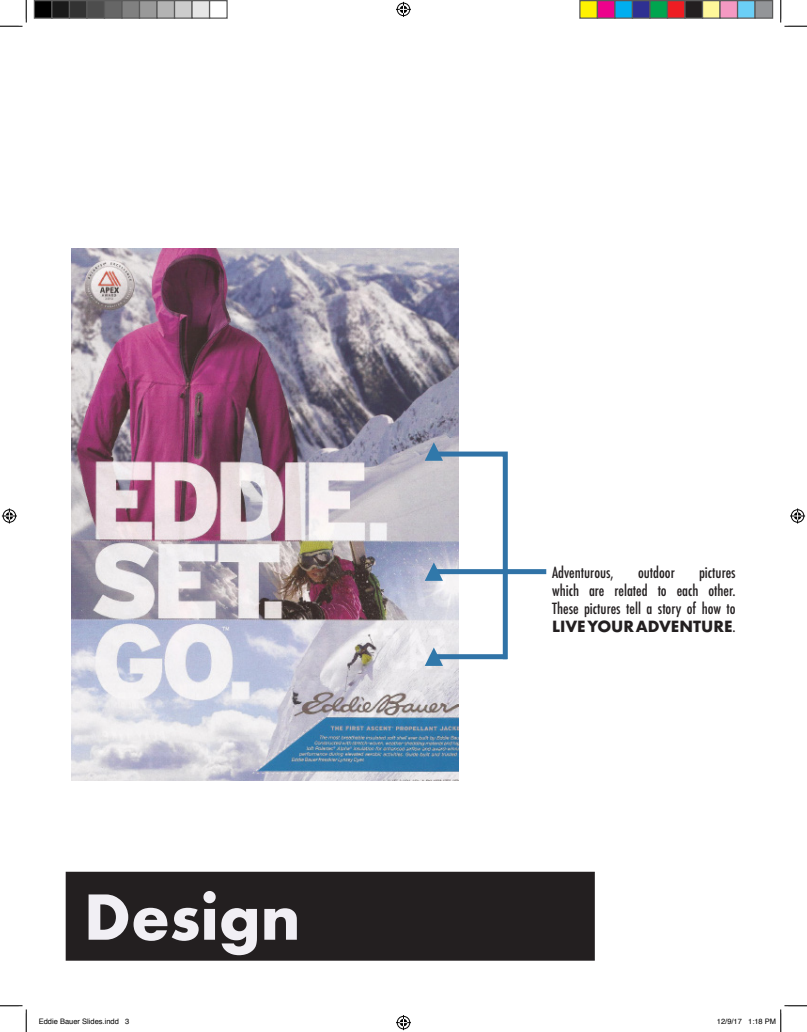
<style>
.page{position:relative;width:807px;height:1032px;background:#fff}
.page>*{position:absolute;margin:0;border:0;box-sizing:border-box;transform-origin:0 0}
.t1{font:700 60px "Futura";color:#f1eff4}
.t2{font:500 condensed 15px/18px "Futura";color:#231f20;text-align:right}
.t3{font:7.5px "Helvetica";color:#000}
.s1{font-weight:700;font-stretch:normal}
</style>
<div class="page">
<img style="left:71px;top:248px;width:387px;height:532px">
<div style="left:66px;top:872px;width:528px;height:87px;background:#231f20"></div>
<div style="left:66px;top:871px;width:528px;height:89px;border:1px solid #231f20"></div>
<div style="left:433px;top:569px;width:113px;height:5px;background:#3073a7"></div>
<svg style="left:424px;top:442px;width:86px;height:223px"></svg>
<svg style="left:0;top:0;width:27px;height:27px"></svg>
<svg style="left:0;top:1005px;width:27px;height:26px"></svg>
<svg style="left:780px;top:0;width:26px;height:27px"></svg>
<svg style="left:396px;top:2px;width:15px;height:15px"></svg>
<svg style="left:396px;top:1015px;width:15px;height:14px"></svg>
<svg style="left:2px;top:508px;width:15px;height:15px"></svg>
<svg style="left:790px;top:508px;width:14px;height:15px"></svg>
<div style="left:34px;top:1px;width:18px;height:17px;background:#000"></div>
<div style="left:34px;top:0;width:18px;height:19px;border:1px solid #595959"></div>
<div style="left:52px;top:1px;width:17px;height:17px;background:#1a1a1a"></div>
<div style="left:51px;top:0;width:19px;height:19px;border:1px solid #595959"></div>
<div style="left:69px;top:1px;width:18px;height:17px;background:#333"></div>
<div style="left:69px;top:0;width:19px;height:19px;border:1px solid #595959"></div>
<div style="left:87px;top:1px;width:17px;height:17px;background:#4d4d4d"></div>
<div style="left:86px;top:0;width:19px;height:19px;border:1px solid #595959"></div>
<div style="left:104px;top:1px;width:18px;height:17px;background:#666"></div>
<div style="left:104px;top:0;width:18px;height:19px;border:1px solid #595959"></div>
<div style="left:122px;top:1px;width:17px;height:17px;background:#808080"></div>
<div style="left:121px;top:0;width:19px;height:19px;border:1px solid #595959"></div>
<div style="left:139px;top:1px;width:18px;height:17px;background:#999"></div>
<div style="left:139px;top:0;width:19px;height:19px;border:1px solid #595959"></div>
<div style="left:157px;top:1px;width:17px;height:17px;background:#b3b3b3"></div>
<div style="left:156px;top:0;width:19px;height:19px;border:1px solid #595959"></div>
<div style="left:174px;top:1px;width:18px;height:17px;background:#ccc"></div>
<div style="left:174px;top:0;width:18px;height:19px;border:1px solid #595959"></div>
<div style="left:192px;top:1px;width:17px;height:17px;background:#e6e6e6"></div>
<div style="left:191px;top:0;width:19px;height:19px;border:1px solid #595959"></div>
<div style="left:209px;top:0;width:19px;height:19px;border:1px solid #595959"></div>
<div style="left:579px;top:1px;width:18px;height:17px;background:#fff101"></div>
<div style="left:579px;top:0;width:19px;height:19px;border:1px solid #595959"></div>
<div style="left:597px;top:1px;width:17px;height:17px;background:#ed028c"></div>
<div style="left:596px;top:0;width:19px;height:19px;border:1px solid #595959"></div>
<div style="left:614px;top:1px;width:18px;height:17px;background:#00aeef"></div>
<div style="left:614px;top:0;width:18px;height:19px;border:1px solid #595959"></div>
<div style="left:632px;top:1px;width:17px;height:17px;background:#2e3092"></div>
<div style="left:631px;top:0;width:19px;height:19px;border:1px solid #595959"></div>
<div style="left:649px;top:1px;width:18px;height:17px;background:#00a54f"></div>
<div style="left:649px;top:0;width:19px;height:19px;border:1px solid #595959"></div>
<div style="left:667px;top:1px;width:17px;height:17px;background:#ee1d23"></div>
<div style="left:666px;top:0;width:19px;height:19px;border:1px solid #595959"></div>
<div style="left:684px;top:1px;width:18px;height:17px;background:#231f20"></div>
<div style="left:684px;top:0;width:18px;height:19px;border:1px solid #595959"></div>
<div style="left:702px;top:1px;width:17px;height:17px;background:#fff79a"></div>
<div style="left:701px;top:0;width:19px;height:19px;border:1px solid #595959"></div>
<div style="left:719px;top:1px;width:18px;height:17px;background:#f499c2"></div>
<div style="left:719px;top:0;width:19px;height:19px;border:1px solid #595959"></div>
<div style="left:737px;top:1px;width:17px;height:17px;background:#6bcff6"></div>
<div style="left:736px;top:0;width:19px;height:19px;border:1px solid #595959"></div>
<div style="left:754px;top:1px;width:18px;height:17px;background:#939598"></div>
<div style="left:754px;top:0;width:18px;height:19px;border:1px solid #595959"></div>
<svg style="left:780px;top:1005px;width:26px;height:26px"></svg>
<p class="t1" style="left:84px;top:873px;width:218px">Design</p>
<p class="t2" style="left:552px;top:564px;width:63px">Adventurous,</p>
<p class="t2" style="left:637px;top:564px;width:38px">outdoor</p>
<p class="t2" style="left:552px;top:564px;width:185px">pictures<br>which are related to each other.</p>
<p class="t2" style="left:552px;top:600px;width:185px;text-align:left">These pictures tell a story of how to<br><span class="s1">LIVE YOUR ADVENTURE</span>.</p>
<p class="t3" style="left:39px;top:1015px;width:92px">Eddie Bauer Slides.indd 3</p>
<p class="t3" style="left:716px;top:1015px;width:61px">12/9/17 1:18 PM</p>
</div>
